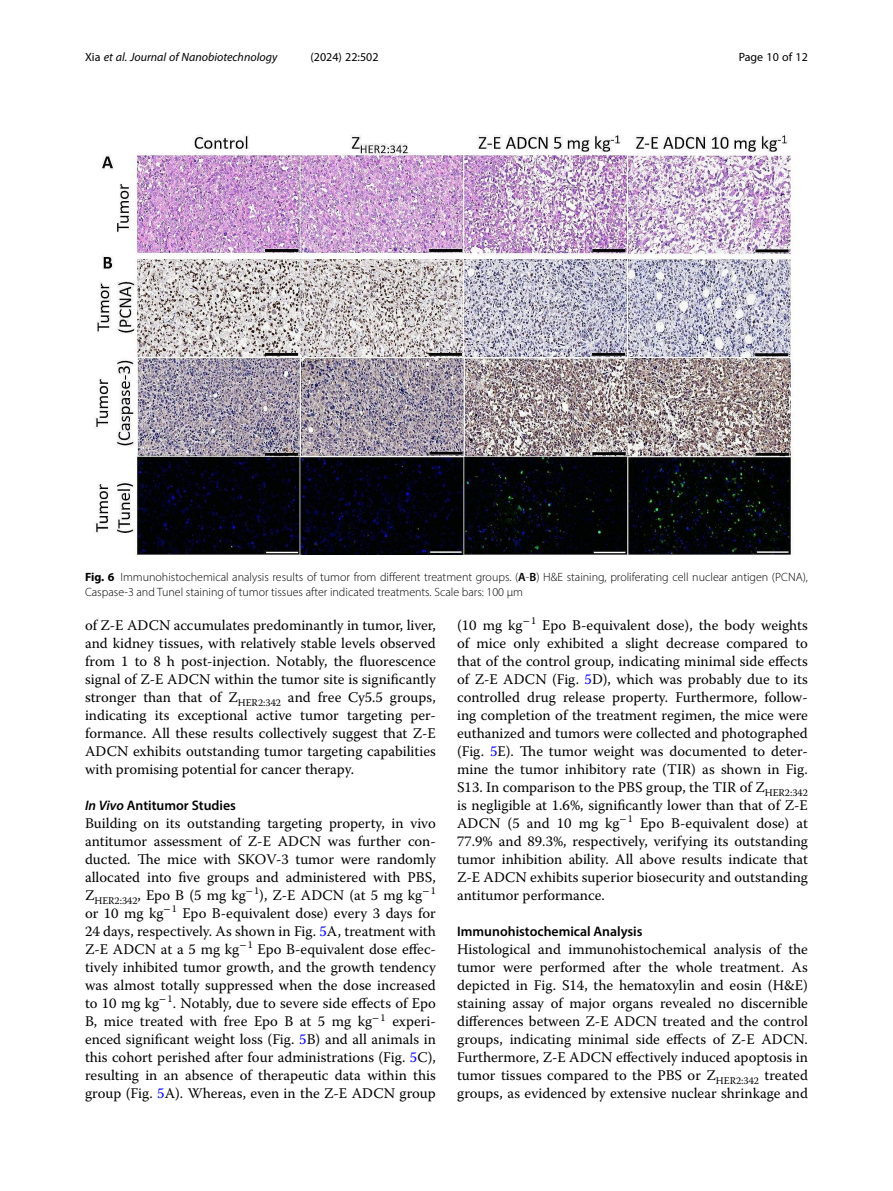
<style>
.page{position:relative;width:893px;height:1191px;background:#fff}
.page>*{position:absolute;margin:0;border:0;box-sizing:border-box;transform-origin:0 0}
.Body_Text{font:14.7px/18px "Warnock Pro";color:#000;text-align:justify}
.Body_Text_Indent{font:14.7px/18px "Warnock Pro";color:#000;text-align:justify}
.Head_2{font:600 13.8px "Myriad Pro";color:#000}
.Figure_Caption{font:300 12px/15px "Myriad Pro";color:#000}
.t1{font:italic 12px "Myriad Pro";color:#000}
.t2{font:12px "Myriad Pro";color:#000}
.s1{font-style:normal}
.s2{font-weight:700}
.s3{font-weight:600}
.s4{font-style:italic}
.s5{color:#00f}
</style>
<div class="page">
<img style="left:94px;top:134px;width:699px;height:420px">
<p class="t1" style="left:85px;top:50px;width:194px"><span class="s1">Xia</span> et al. Journal of Nanobiotechnology</p>
<p class="t2" style="left:310px;top:50px;width:70px">(2024) 22:502</p>
<p class="t2" style="left:739px;top:50px;width:71px">Page 10 of 12</p>
<p class="Figure_Caption" style="left:85px;top:569px;width:724px"><span class="s2">Fig. 6</span> Immunohistochemical analysis results of tumor from different treatment groups. (<span class="s3">A</span>-<span class="s3">B</span>) H&amp;E staining, proliferating cell nuclear antigen (PCNA),<br>Caspase-3 and Tunel staining of tumor tissues after indicated treatments. Scale bars: 100 μm</p>
<p class="Body_Text_Indent" style="left:85px;top:616px;width:352px">of Z-E ADCN accumulates predominantly in tumor, liver, and kidney tissues, with relatively stable levels observed from 1 to 8 h post-injection. Notably, the fluorescence signal of Z-E ADCN within the tumor site is significantly stronger than that of Z<sub>HER2:342</sub> and free Cy5.5 groups, indicating its exceptional active tumor targeting per&shy;formance. All these results collectively suggest that Z-E ADCN exhibits outstanding tumor targeting capabilities with promising potential for cancer therapy.</p>
<p class="Head_2" style="left:85px;top:797px;width:152px"><span class="s4">In Vivo</span> Antitumor Studies</p>
<p class="Body_Text" style="left:85px;top:814px;width:352px">Building on its outstanding targeting property, in vivo antitumor assessment of Z-E ADCN was further con&shy;ducted. The mice with SKOV-3 tumor were randomly allocated into five groups and administered with PBS, Z<sub>HER2:342</sub>, Epo B (5 mg kg<sup>−</sup><sup>1</sup>), Z-E ADCN (at 5 mg kg<sup>−</sup><sup>1 </sup>or 10 mg kg<sup>−</sup><sup>1</sup> Epo B-equivalent dose) every 3 days for 24 days, respectively. As shown in Fig. <span class="s5">5</span>A, treatment with Z-E ADCN at a 5 mg kg<sup>−</sup><sup>1</sup> Epo B-equivalent dose effec&shy;tively inhibited tumor growth, and the growth tendency was almost totally suppressed when the dose increased to 10 mg kg<sup>−</sup><sup>1</sup>. Notably, due to severe side effects of Epo B, mice treated with free Epo B at 5 mg kg<sup>−</sup><sup>1</sup> experi&shy;enced significant weight loss (Fig. <span class="s5">5</span>B) and all animals in this cohort perished after four administrations (Fig. <span class="s5">5</span>C), resulting in an absence of therapeutic data within this group (Fig. <span class="s5">5</span>A). Whereas, even in the Z-E ADCN group</p>
<p class="Body_Text" style="left:457px;top:616px;width:352px">(10 mg kg<sup>−</sup><sup>1</sup> Epo B-equivalent dose), the body weights of mice only exhibited a slight decrease compared to that of the control group, indicating minimal side effects of Z-E ADCN (Fig. <span class="s5">5</span>D), which was probably due to its controlled drug release property. Furthermore, follow&shy;ing completion of the treatment regimen, the mice were euthanized and tumors were collected and photographed (Fig. <span class="s5">5</span>E). The tumor weight was documented to deter&shy;mine the tumor inhibitory rate (TIR) as shown in Fig.<br>S13. In comparison to the PBS group, the TIR of Z<sub>HER2:342 </sub>is negligible at 1.6%, significantly lower than that of Z-E ADCN (5 and 10 mg kg<sup>−</sup><sup>1</sup> Epo B-equivalent dose) at 77.9% and 89.3%, respectively, verifying its outstanding tumor inhibition ability. All above results indicate that Z-E ADCN exhibits superior biosecurity and outstanding antitumor performance.</p>
<p class="Head_2" style="left:457px;top:923px;width:187px">Immunohistochemical Analysis</p>
<p class="Body_Text" style="left:457px;top:940px;width:352px">Histological and immunohistochemical analysis of the tumor were performed after the whole treatment. As depicted in Fig. S14, the hematoxylin and eosin (H&amp;E) staining assay of major organs revealed no discernible differences between Z-E ADCN treated and the control groups, indicating minimal side effects of Z-E ADCN.<br>Furthermore, Z-E ADCN effectively induced apoptosis in tumor tissues compared to the PBS or Z<sub>HER2:342</sub> treated groups, as evidenced by extensive nuclear shrinkage and</p>
</div>
